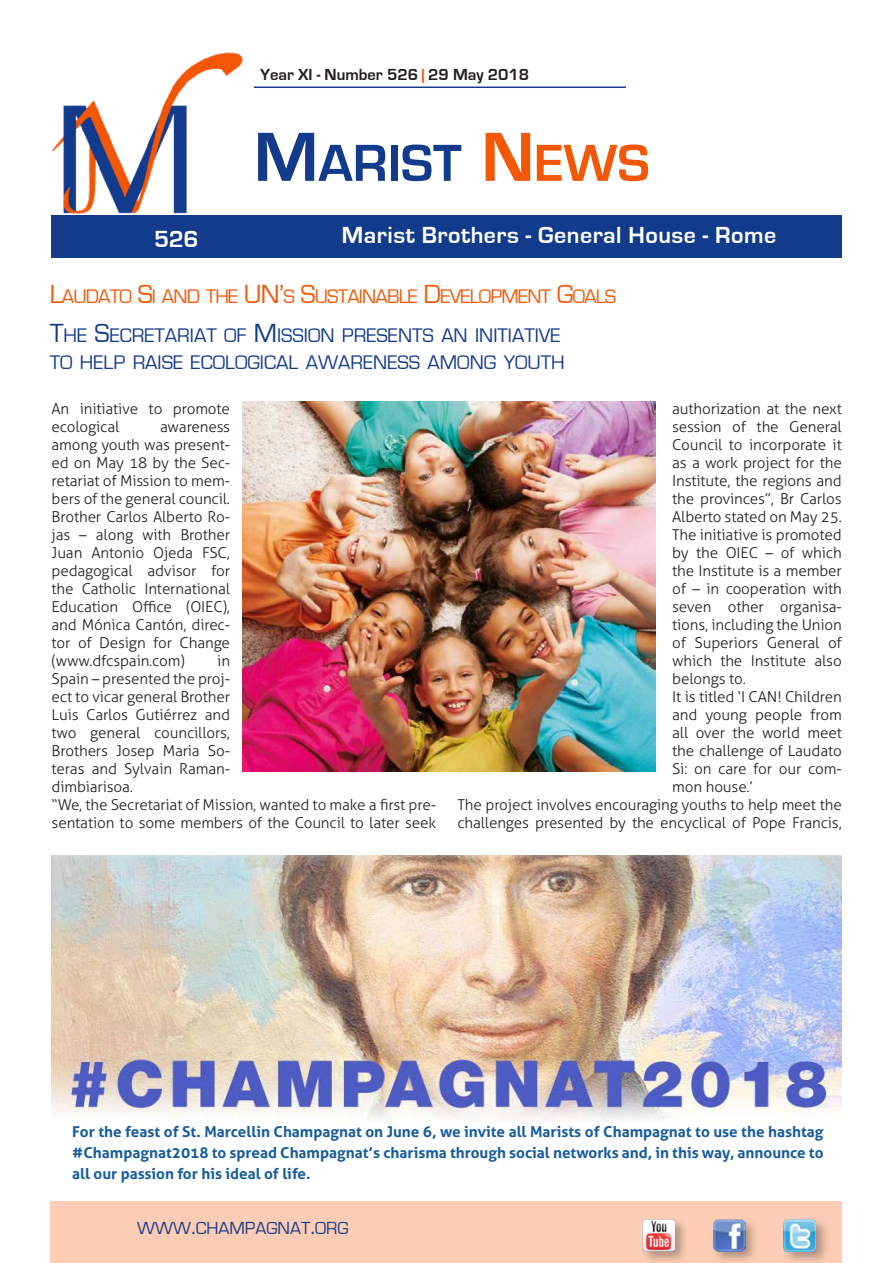
<style>
.page{position:relative;width:893px;height:1263px;background:#fff}
.page>*{position:absolute;margin:0;border:0;box-sizing:border-box;transform-origin:0 0}
.t1{font:700 54px "Eurostile";color:#123b8b}
.t2{font:700 24px "Eurostile";letter-spacing:.02em;color:#fff}
.Titolo{font:20.25px/27px "Eurostile";color:#123b8b}
.Titolo-2{font:20.25px "Eurostile";letter-spacing:-.04em;color:#f45706}
.t3{font:18px "Eurostile";color:#123b8b}
.t4{font:700 16.5px "Eurostile";color:#231f20}
.Testo_sinEspacio{font:300 15px/18px "Aller";letter-spacing:-.01em;color:#231f20;text-align:justify}
.Testo_sinEspacio-2{font:700 15px/21px "Aller";color:#175d9e;text-align:justify}
.s1{color:#f45706}
.s2{font-size:72px}
.s3{font-size:72px;color:#f45706}
.s4{font-size:27px}
.s5{font-size:24px}
</style>
<div class="page">
<div style="left:51px;top:215px;width:791px;height:43px;background:#123b8b"></div>
<div style="left:50px;top:1201px;width:792px;height:62px;background:#fccdb4"></div>
<div style="left:711px;top:1217px;width:48px;height:46px;background:#231f20;opacity:.35"></div>
<img style="left:713px;top:1219px;width:32px;height:32px">
<div style="left:781px;top:1217px;width:49px;height:46px;background:#231f20;opacity:.35"></div>
<img style="left:784px;top:1219px;width:32px;height:32px">
<hr style="left:254px;top:87px;width:372px;height:1px;background:#123b8b">
<div style="left:641px;top:1217px;width:47px;height:46px;background:#231f20;opacity:.35"></div>
<img style="left:642px;top:1219px;width:33px;height:32px">
<img style="left:51px;top:52px;width:192px;height:162px">
<img style="left:52px;top:855px;width:790px;height:265px">
<img style="left:243px;top:402px;width:412px;height:369px">
<p class="t4" style="left:260px;top:66px;width:271px">Year XI - Number 526 <span class="s1">|</span> 29 May 2018</p>
<h1 class="t1" style="left:254px;top:134px;width:397px"><span class="s2">M</span>ARIST <span class="s3">N</span><span class="s1">EWS</span></h1>
<h2 class="t2" style="left:154px;top:226px;width:46px">526</h2>
<h2 class="t2" style="left:342px;top:222px;width:436px">Marist Brothers - General House - Rome</h2>
<p class="Titolo-2" style="left:50px;top:285px;width:557px"><span class="s4">L</span>AUDATO <span class="s4">S</span>I AND THE <span class="s4">UN ’</span>S <span class="s4">S</span>USTAINABLE <span class="s4">D</span>EVELOPMENT <span class="s4">G</span>OALS</p>
<p class="Titolo" style="left:50px;top:323px;width:517px"><span class="s4">T</span>HE <span class="s4">S</span>ECRETARIAT OF <span class="s4">M</span> ISSION PRESENTS AN INITIATIVE<br>TO HELP RAISE ECOLOGICAL AWARENESS AMONG YOUTH</p>
<p class="Testo_sinEspacio" style="left:52px;top:400px;width:180px">An initiative to promote ecological</p>
<p class="Testo_sinEspacio" style="left:672px;top:400px;width:171px">authorization at the next session of the General Council to incorporate it as a work project for the Institute, the regions and the provinces”, Br Carlos Alberto stated on May 25.</p>
<p class="Testo_sinEspacio" style="left:672px;top:526px;width:171px">The initiative is promoted by the OIEC – of which the Institute is a member of – in cooperation with seven other organisa&shy;tions, including the Union of Superiors General of which the Institute also belongs to.</p>
<p class="Testo_sinEspacio" style="left:672px;top:688px;width:171px">It is titled ‘I CAN! Children and young people from all over the world meet the challenge of Laudato Si: on care for our com&shy;mon house.’</p>
<p class="Testo_sinEspacio" style="left:457px;top:796px;width:386px">The project involves encouraging youths to help meet the challenges presented by the encyclical of Pope Francis,</p>
<p class="Testo_sinEspacio" style="left:52px;top:418px;width:180px;text-indent:108px">awareness among youth was present&shy;ed on May 18 by the Sec&shy;retariat of Mission to mem&shy;bers of the general council.</p>
<p class="Testo_sinEspacio" style="left:52px;top:508px;width:180px">Brother Carlos Alberto Ro&shy;jas – along with Brother Juan Antonio Ojeda FSC, pedagogical advisor for the Catholic International Education Office (OIEC), and Mónica Cantón, direc&shy;tor of Design for Change (www.dfcspain.com)</p>
<p class="Testo_sinEspacio" style="left:52px;top:652px;width:180px;text-indent:166px">in Spain – presented the proj&shy;ect to vicar general Brother Luis Carlos Gutiérrez and two general councillors, Brothers Josep Maria So&shy;teras and Sylvain Raman&shy;dimbiarisoa.</p>
<p class="Testo_sinEspacio" style="left:52px;top:796px;width:386px">“We, the Secretariat of Mission, wanted to make a first pre&shy;sentation to some members of the Council to later seek</p>
<p class="Testo_sinEspacio-2" style="left:72px;top:1121px;width:753px">For the feast of St. Marcellin Champagnat on June 6, we invite all Marists of Champagnat to use the hashtag #Champagnat2018 to spread Champagnat’s charisma through social networks and, in this way, announce to all our passion for his ideal of life.</p>
<p class="t3" style="left:137px;top:1219px;width:213px">WWW<span class="s5">.</span>CHAMPAGNAT<span class="s5">.</span>ORG</p>
</div>
